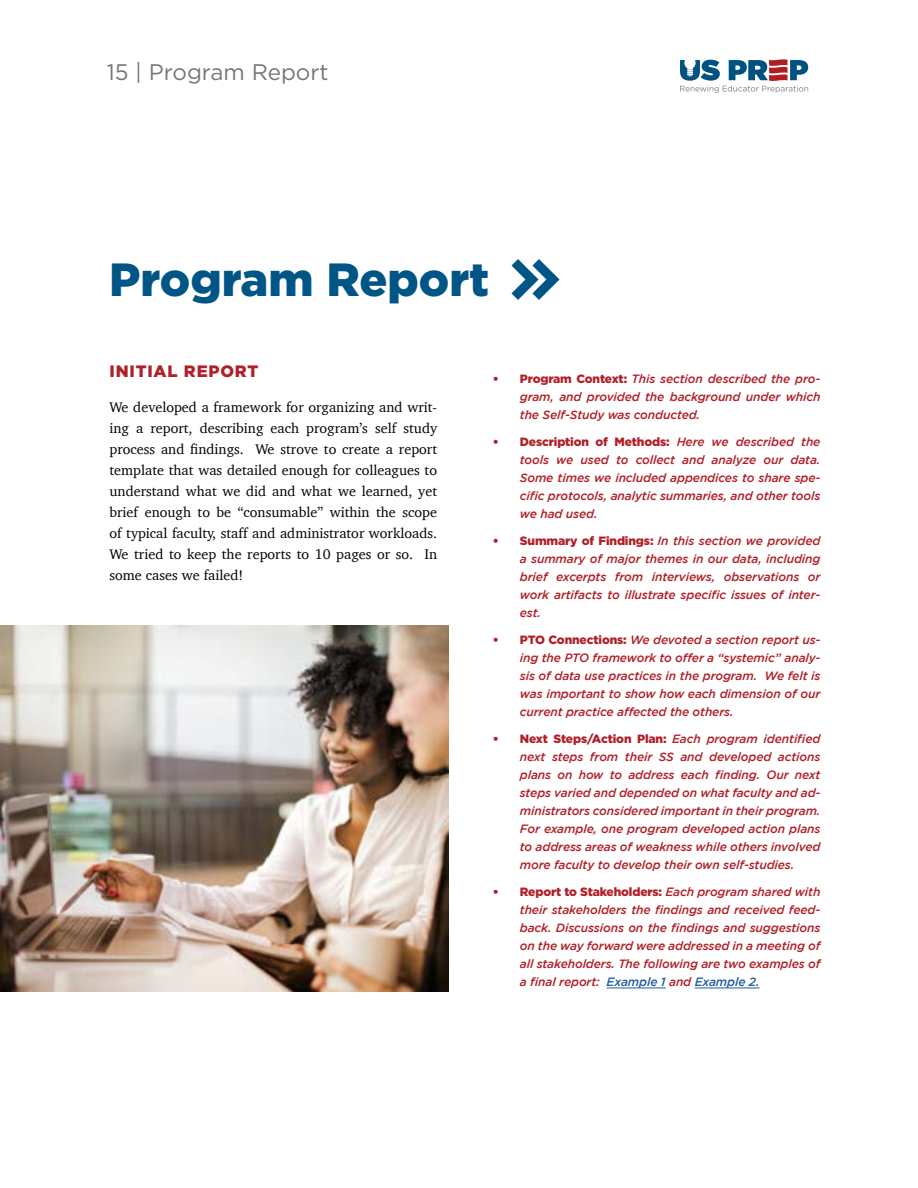
<style>
.page{position:relative;width:918px;height:1188px;background:#fff}
.page>*{position:absolute;margin:0;border:0;box-sizing:border-box;transform-origin:0 0}
.t1{font:900 46.5px "Gotham HTF";color:#005587}
.t2{font:22.5px "Gotham HTF";color:#757679}
.t3{font:900 16.5px "Gotham HTF";letter-spacing:.05em;color:#b11f28}
.t4{font:14.25px/21px "Charter";color:#000;text-align:justify}
.t5{font:italic 500 12px/18px "Gotham";letter-spacing:-.01em;color:#b11f28;text-align:justify}
.t6{font:900 12px "Gotham HTF";letter-spacing:-.01em;color:#b11f28}
.s1{font-family:"Gotham HTF";font-weight:900;font-style:normal}
.s2{font-family:"Gotham";font-weight:500;font-style:italic}
.s3{color:#215e9e}
</style>
<div class="page">
<svg style="left:680px;top:59px;width:128px;height:34px"></svg>
<svg style="left:512px;top:259px;width:47px;height:41px"></svg>
<hr style="left:607px;top:988px;width:59px;height:1px;background:#215e9e">
<hr style="left:695px;top:988px;width:65px;height:1px;background:#215e9e">
<img style="left:0;top:625px;width:449px;height:367px">
<h2 class="t2" style="left:107px;top:59px;width:224px">15 | Program Report</h2>
<h1 class="t1" style="left:109px;top:252px;width:382px">Program Report</h1>
<h3 class="t3" style="left:110px;top:361px;width:151px">INITIAL REPORT</h3>
<p class="t4" style="left:110px;top:396px;width:329px">We developed a framework for organizing and writ&shy;ing a report, describing each program’s self study process and findings. We strove to create a report template that was detailed enough for colleagues to understand what we did and what we learned, yet brief enough to be “consumable” within the scope of typical faculty, staff and administrator workloads.<br>We tried to keep the reports to 10 pages or so. In some cases we failed!</p>
<p class="t5" style="left:520px;top:370px;width:302px;text-indent:-27px"><span class="s1">• Program Context:</span> This section described the pro&shy;gram, and provided the background under which the Self-Study was conducted.</p>
<p class="t6" style="left:493px;top:435px;width:329px">• Description of Methods: <span class="s2">Here we described the</span></p>
<p class="t5" style="left:520px;top:451px;width:302px">tools we used to collect and analyze our data.<br>Some times we included appendices to share spe&shy;cific protocols, analytic summaries, and other tools we had used.</p>
<p class="t5" style="left:520px;top:532px;width:302px;text-indent:-27px"><span class="s1">• Summary of Findings:</span> In this section we provided a summary of major themes in our data, including brief excerpts from interviews, observations or work artifacts to illustrate specific issues of inter&shy;est.</p>
<p class="t5" style="left:520px;top:631px;width:302px;text-indent:-27px"><span class="s1">• PTO Connections:</span> We devoted a section report us&shy;ing the PTO framework to offer a “systemic” analy&shy;sis of data use practices in the program. We felt is was important to show how each dimension of our current practice affected the others.</p>
<p class="t6" style="left:493px;top:732px;width:329px">• Next Steps/Action Plan: <span class="s2">Each program identified</span></p>
<p class="t5" style="left:520px;top:748px;width:302px">next steps from their SS and developed actions plans on how to address each finding. Our next steps varied and depended on what faculty and ad&shy;ministrators considered important in their program.<br>For example, one program developed action plans to address areas of weakness while others involved more faculty to develop their own self-studies.</p>
<p class="t6" style="left:493px;top:885px;width:329px">• Report to Stakeholders: <span class="s2">Each program shared with</span></p>
<p class="t5" style="left:520px;top:901px;width:302px">their stakeholders the findings and received feed&shy;back. Discussions on the findings and suggestions on the way forward were addressed in a meeting of all stakeholders. The following are two examples of a final report: <span class="s3">Example 1</span> and <span class="s3">Example 2.</span></p>
</div>
